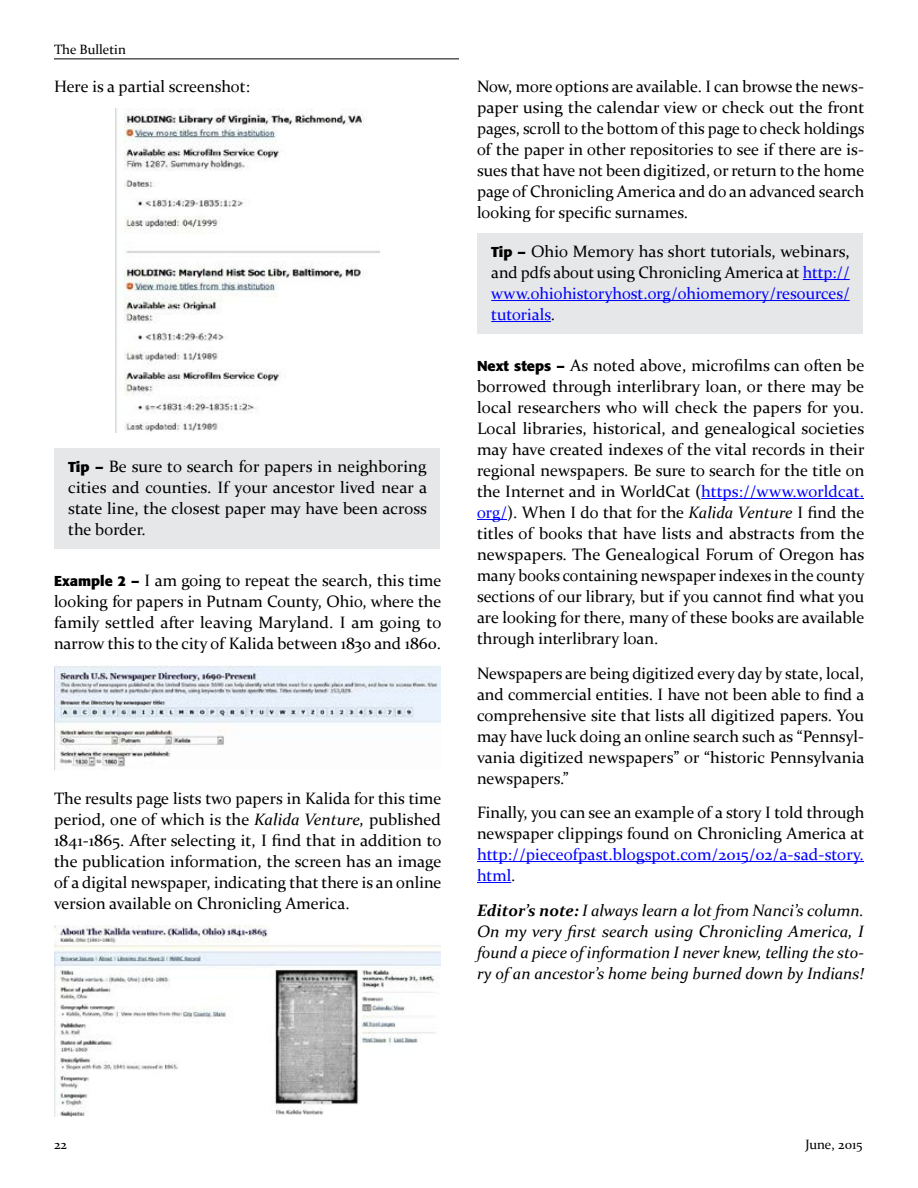
<style>
.page{position:relative;width:918px;height:1188px;background:#fff}
.page>*{position:absolute;margin:0;border:0;box-sizing:border-box;transform-origin:0 0}
.To1_Tools_Text{font:16.5px/21px "Constantia";color:#000;text-align:justify}
.To1_Tools_Text-2{font:italic 16.5px/21px "Constantia";color:#000;text-align:justify}
.t1{font:13.5px "Constantia";color:#000}
.s1{font-family:"Formata";font-weight:700;font-size:14.25px}
.s2{font-style:italic}
.s3{color:#00f}
.s4{font-weight:700}
</style>
<div class="page">
<hr style="left:54px;top:58px;width:405px;height:1px;background:#000">
<img style="left:116px;top:109px;width:263px;height:324px">
<div style="left:55px;top:448px;width:385px;height:101px;background:#e6e7e8"></div>
<img style="left:54px;top:666px;width:387px;height:103px">
<img style="left:54px;top:926px;width:387px;height:191px">
<hr style="left:701px;top:498px;width:163px;height:1px;background:#00f">
<hr style="left:477px;top:519px;width:30px;height:1px;background:#00f">
<hr style="left:477px;top:861px;width:387px;height:1px;background:#00f">
<hr style="left:477px;top:882px;width:34px;height:1px;background:#00f">
<div style="left:478px;top:233px;width:385px;height:101px;background:#e6e7e8"></div>
<hr style="left:803px;top:279px;width:47px;height:1px;background:#00f">
<hr style="left:491px;top:300px;width:359px;height:1px;background:#00f">
<hr style="left:491px;top:321px;width:60px;height:1px;background:#00f">
<p class="t1" style="left:54px;top:40px;width:73px">The Bulletin</p>
<p class="To1_Tools_Text" style="left:54px;top:75px;width:197px">Here is a partial screenshot:</p>
<p class="To1_Tools_Text" style="left:68px;top:455px;width:360px"><span class="s1">Tip –</span> Be sure to search for papers in neighboring cities and counties. If your ancestor lived near a state line, the closest paper may have been across the border.</p>
<p class="To1_Tools_Text" style="left:54px;top:569px;width:389px"><span class="s1">Example 2 –</span> I am going to repeat the search, this time looking for papers in Putnam County, Ohio, where the family settled after leaving Maryland. I am going to narrow this to the city of Kalida between 1830 and 1860.</p>
<p class="To1_Tools_Text" style="left:54px;top:787px;width:389px">The results page lists two papers in Kalida for this time period, one of which is the <span class="s2">Kalida Venture,</span> published 1841-1865. After selecting it, I find that in addition to the publication information, the screen has an image of a digital newspaper, indicating that there is an online version available on Chronicling America.</p>
<p class="To1_Tools_Text" style="left:477px;top:75px;width:389px">Now, more options are available. I can browse the news&shy;paper using the calendar view or check out the front pages, scroll to the bottom of this page to check holdings of the paper in other repositories to see if there are is&shy;sues that have not been digitized, or return to the home page of Chronicling America and do an advanced search looking for specific surnames.</p>
<p class="To1_Tools_Text" style="left:491px;top:240px;width:360px"><span class="s1">Tip –</span> Ohio Memory has short tutorials, webinars, and pdfs about using Chronicling America at <span class="s3">http:// www.ohiohistoryhost.org/ohiomemory/resources/ tutorials</span>.</p>
<p class="To1_Tools_Text" style="left:477px;top:354px;width:389px"><span class="s1">Next steps –</span> As noted above, microfilms can often be borrowed through interlibrary loan, or there may be local researchers who will check the papers for you.<br>Local libraries, historical, and genealogical societies may have created indexes of the vital records in their regional newspapers. Be sure to search for the title on the Internet and in WorldCat (<span class="s3">https://www.worldcat. org/</span>). When I do that for the <span class="s2">Kalida Venture</span> I find the titles of books that have lists and abstracts from the newspapers. The Genealogical Forum of Oregon has many books containing newspaper indexes in the county sections of our library, but if you cannot find what you are looking for there, many of these books are available through interlibrary loan.</p>
<p class="To1_Tools_Text" style="left:477px;top:662px;width:389px">Newspapers are being digitized every day by state, local, and commercial entities. I have not been able to find a comprehensive site that lists all digitized papers. You may have luck doing an online search such as “Pennsyl&shy;vania digitized newspapers” or “historic Pennsylvania newspapers.”</p>
<p class="To1_Tools_Text" style="left:477px;top:801px;width:389px">Finally, you can see an example of a story I told through newspaper clippings found on Chronicling America at <span class="s3">http://pieceofpast.blogspot.com/2015/02/a-sad-story. html</span>.</p>
<p class="To1_Tools_Text-2" style="left:477px;top:899px;width:389px"><span class="s4">Editor’s note:</span> I always learn a lot from Nanci’s column.<br>On my very first search using Chronicling America, I found a piece of information I never knew, telling the sto&shy;ry of an ancestor’s home being burned down by Indians!</p>
<p class="t1" style="left:54px;top:1135px;width:15px">22</p>
<p class="t1" style="left:805px;top:1135px;width:59px">June, 2015</p>
</div>
